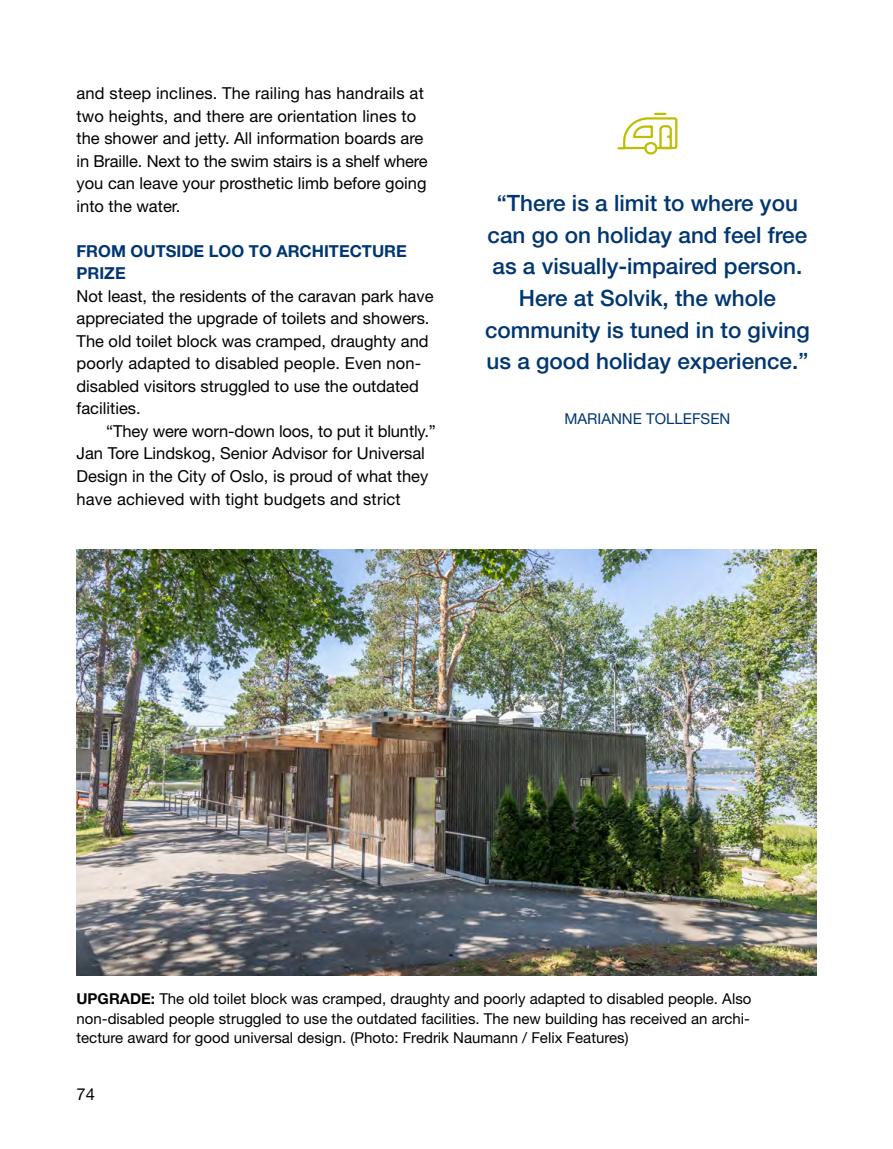
<style>
.page{position:relative;width:893px;height:1149px;background:#fff}
.page>*{position:absolute;margin:0;border:0;box-sizing:border-box;transform-origin:0 0}
.t1{font:500 22.5px/31.5px "Helvetica Neue LT Pro";color:#003671;text-align:center}
.t2{font:16.5px/22.5px "Helvetica Neue LT Pro";color:#000}
.t3{font:700 16.5px/22.5px "Helvetica Neue LT Pro";color:#003671}
.t4{font:15px/19.5px "Helvetica Neue LT Pro";color:#000;text-align:justify}
.t5{font:15px "Helvetica Neue LT Pro";color:#003671}
.s1{font-weight:700}
</style>
<div class="page">
<img style="left:77px;top:549px;width:739px;height:426px">
<svg style="left:617px;top:112px;width:61px;height:43px"></svg>
<p class="t2" style="left:77px;top:81px;width:353px">and steep inclines. The railing has handrails at two heights, and there are orientation lines to the shower and jetty. All information boards are in Braille. Next to the swim stairs is a shelf where you can leave your prosthetic limb before going into the water.</p>
<p class="t3" style="left:77px;top:239px;width:332px">FROM OUTSIDE LOO TO ARCHITECTURE<br>PRIZE</p>
<p class="t2" style="left:77px;top:284px;width:358px">Not least, the residents of the caravan park have appreciated the upgrade of toilets and showers.<br>The old toilet block was cramped, draughty and poorly adapted to disabled people. Even non&shy;disabled visitors struggled to use the outdated facilities.</p>
<p class="t2" style="left:77px;top:419px;width:361px;text-indent:30px">“They were worn-down loos, to put it bluntly.” Jan Tore Lindskog, Senior Advisor for Universal Design in the City of Oslo, is proud of what they have achieved with tight budgets and strict</p>
<h1 class="t1" style="left:485px;top:187px;width:326px">“There is a limit to where you can go on holiday and feel free as a visually-impaired person.<br>Here at Solvik, the whole community is tuned in to giving us a good holiday experience.”</h1>
<p class="t5" style="left:564px;top:409px;width:167px">MARIANNE TOLLEFSEN</p>
<p class="t4" style="left:77px;top:988px;width:676px"><span class="s1">UPGRADE:</span> The old toilet block was cramped, draughty and poorly adapted to disabled people. Also non-disabled people struggled to use the outdated facilities. The new building has received an archi&shy;tecture award for good universal design. (Photo: Fredrik Naumann / Felix Features)</p>
<p class="t2" style="left:77px;top:1081px;width:20px">74</p>
</div>
